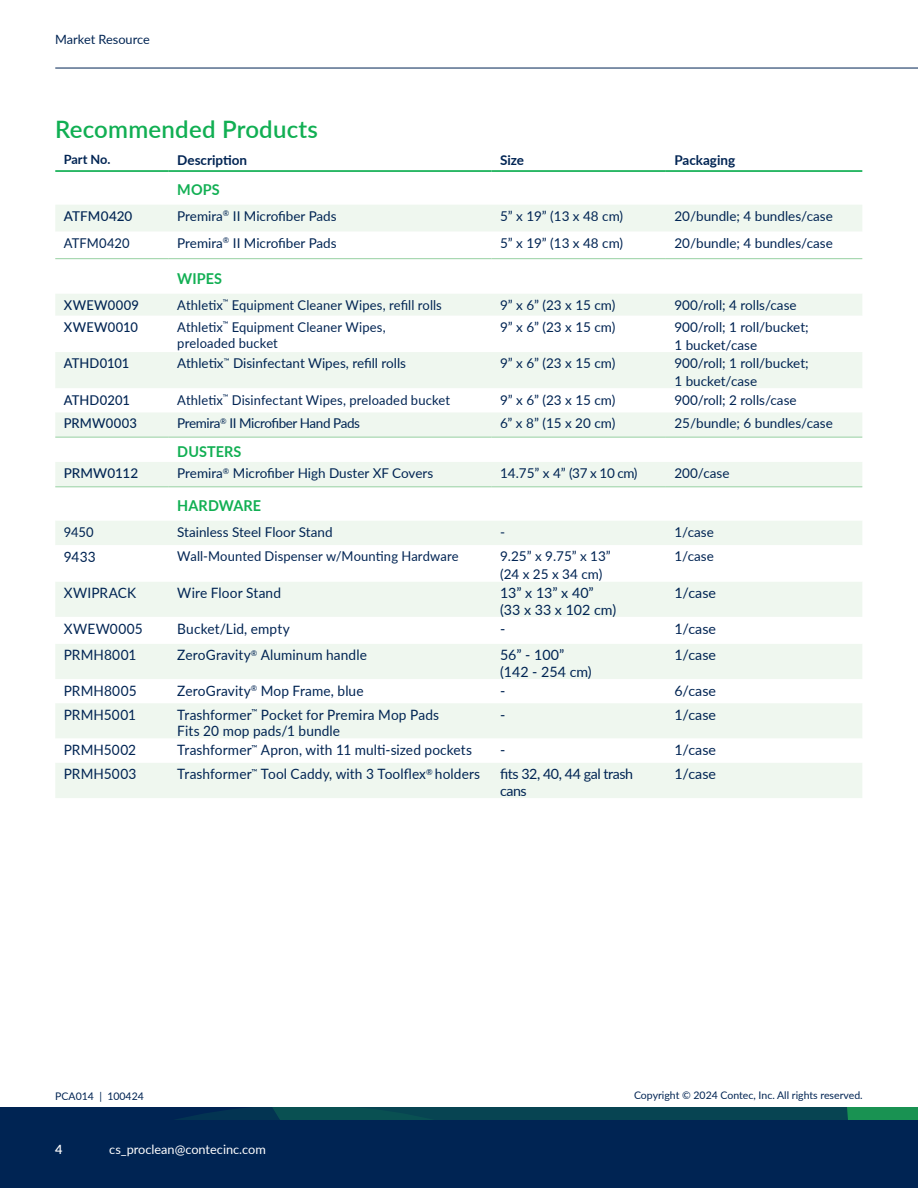
<style>
.page{position:relative;width:918px;height:1188px;background:#fff}
.page>*{position:absolute;margin:0;border:0;box-sizing:border-box;transform-origin:0 0}
.t1{font:600 24px "Lato";letter-spacing:.01em;color:#11af53}
.t2{font:700 15px "Lato";letter-spacing:.005em;color:#11af53;scale:.96 1}
.t3{font:14.25px/16.5px "Lato";letter-spacing:.005em;color:#002453;scale:.96 1}
.t4{font:14.25px/16.5px "Lato";letter-spacing:.005em;color:#002453}
.t5{font:14.25px/16.5px "Lato";letter-spacing:-.03em;color:#002453}
.t6{font:14.25px "Lato";letter-spacing:.03em;color:#002453;scale:.96 1}
.t7{font:13.5px/18px "Lato";color:#002453}
.t8{font:13.5px/16.5px "Lato";color:#002453;scale:.96 1}
.t9{font:500 13.5px "Lato";letter-spacing:.005em;color:#002453;scale:.96 1}
.t10{font:13.5px "Lato";letter-spacing:-.03em;color:#002453}
.t11{font:700 13.5px "Lato";color:#002453}
.t12{font:500 13.5px "Lato";letter-spacing:.005em;color:#002453}
.t13{font:500 13.5px "Lato";letter-spacing:.03em;color:#002453;scale:.96 1}
.t14{font:12.75px "Lato";color:#fff}
.t15{font:12.75px "Lato";color:#002453}
.t16{font:700 12.75px "Lato";letter-spacing:-.01em;color:#002453}
.t17{font:600 12.75px "Lato";color:#fff}
.t18{font:10.5px "Lato";color:#002453}
</style>
<div class="page">
<div style="left:0;top:1120px;width:918px;height:68px;background:#002453"></div>
<svg style="left:0;top:1107px;width:918px;height:13px;background:#064352"></svg>
<hr style="left:55px;top:68px;width:863px;height:1px;background:#002453">
<div style="left:55px;top:205px;width:807px;height:593px;background:#eff7ef"></div>
<svg style="left:55px;top:232px;width:807px;height:531px"></svg>
<hr style="left:55px;top:170px;width:114px;height:2px;background:#11af53">
<hr style="left:169px;top:170px;width:323px;height:2px;background:#11af53">
<hr style="left:492px;top:170px;width:174px;height:2px;background:#11af53">
<hr style="left:666px;top:170px;width:196px;height:2px;background:#11af53">
<hr style="left:55px;top:258px;width:114px;height:1px;background:#96d0a1">
<hr style="left:169px;top:258px;width:323px;height:1px;background:#96d0a1">
<hr style="left:492px;top:258px;width:174px;height:1px;background:#96d0a1">
<hr style="left:666px;top:258px;width:196px;height:1px;background:#96d0a1">
<hr style="left:55px;top:437px;width:114px;height:1px;background:#96d0a1">
<hr style="left:169px;top:437px;width:323px;height:1px;background:#96d0a1">
<hr style="left:492px;top:437px;width:174px;height:1px;background:#96d0a1">
<hr style="left:666px;top:437px;width:196px;height:1px;background:#96d0a1">
<hr style="left:55px;top:486px;width:114px;height:1px;background:#96d0a1">
<hr style="left:169px;top:486px;width:323px;height:1px;background:#96d0a1">
<hr style="left:492px;top:486px;width:174px;height:1px;background:#96d0a1">
<hr style="left:666px;top:486px;width:196px;height:1px;background:#96d0a1">
<p class="t15" style="left:55px;top:31px;width:96px">Market Resource</p>
<h1 class="t1" style="left:55px;top:112px;width:264px">Recommended Products</h1>
<p class="t16" style="left:64px;top:150px;width:48px">Part No.</p>
<p class="t11" style="left:177px;top:150px;width:71px">Description</p>
<p class="t11" style="left:500px;top:150px;width:26px">Size</p>
<p class="t11" style="left:674px;top:150px;width:62px">Packaging</p>
<p class="t2" style="left:177px;top:179px;width:46px">MOPS</p>
<p class="t12" style="left:64px;top:206px;width:70px">ATFM0420</p>
<p class="t7" style="left:177px;top:206px;width:161px">Premira<sup>®</sup> II Microfiber Pads</p>
<p class="t7" style="left:500px;top:206px;width:125px">5” x 19” (13 x 48 cm)</p>
<p class="t7" style="left:674px;top:206px;width:160px">20/bundle; 4 bundles/case</p>
<p class="t8" style="left:64px;top:234px;width:70px">ATFM0420</p>
<p class="t7" style="left:177px;top:233px;width:161px">Premira<sup>®</sup> II Microfiber Pads</p>
<p class="t7" style="left:500px;top:233px;width:125px">5” x 19” (13 x 48 cm)</p>
<p class="t7" style="left:674px;top:233px;width:160px">20/bundle; 4 bundles/case</p>
<p class="t2" style="left:177px;top:267px;width:48px">WIPES</p>
<p class="t13" style="left:64px;top:295px;width:80px">XWEW0009</p>
<p class="t8" style="left:177px;top:296px;width:277px">Athletix<sup>™</sup> Equipment Cleaner Wipes, refill rolls</p>
<p class="t7" style="left:500px;top:295px;width:117px">9” x 6” (23 x 15 cm)</p>
<p class="t7" style="left:674px;top:295px;width:124px">900/roll; 4 rolls/case</p>
<p class="t9" style="left:64px;top:317px;width:79px">XWEW0010</p>
<p class="t8" style="left:177px;top:318px;width:219px">Athletix<sup>™</sup> Equipment Cleaner Wipes, preloaded bucket</p>
<p class="t7" style="left:500px;top:317px;width:117px">9” x 6” (23 x 15 cm)</p>
<p class="t7" style="left:674px;top:317px;width:136px">900/roll; 1 roll/bucket;<br>1 bucket/case</p>
<p class="t9" style="left:64px;top:354px;width:70px">ATHD0101</p>
<p class="t7" style="left:177px;top:354px;width:230px">Athletix<sup>™</sup> Disinfectant Wipes, refill rolls</p>
<p class="t7" style="left:500px;top:354px;width:117px">9” x 6” (23 x 15 cm)</p>
<p class="t7" style="left:674px;top:354px;width:136px">900/roll; 1 roll/bucket;<br>1 bucket/case</p>
<p class="t9" style="left:64px;top:390px;width:70px">ATHD0201</p>
<p class="t8" style="left:177px;top:391px;width:286px">Athletix<sup>™</sup> Disinfectant Wipes, preloaded bucket</p>
<p class="t7" style="left:500px;top:390px;width:117px">9” x 6” (23 x 15 cm)</p>
<p class="t7" style="left:674px;top:390px;width:124px">900/roll; 2 rolls/case</p>
<p class="t9" style="left:64px;top:414px;width:78px">PRMW0003</p>
<p class="t10" style="left:177px;top:414px;width:184px">Premira<sup>®</sup> II Microfiber Hand Pads</p>
<p class="t7" style="left:500px;top:414px;width:117px">6” x 8” (15 x 20 cm)</p>
<p class="t7" style="left:674px;top:414px;width:160px">25/bundle; 6 bundles/case</p>
<p class="t2" style="left:177px;top:441px;width:68px">DUSTERS</p>
<p class="t12" style="left:64px;top:464px;width:76px">PRMW0112</p>
<p class="t7" style="left:177px;top:464px;width:257px">Premira<sup>®</sup> Microfiber High Duster XF Covers</p>
<p class="t7" style="left:500px;top:464px;width:139px">14.75” x 4” (37 x 10 cm)</p>
<p class="t7" style="left:674px;top:464px;width:57px">200/case</p>
<p class="t2" style="left:177px;top:495px;width:89px">HARDWARE</p>
<p class="t8" style="left:64px;top:523px;width:33px">9450</p>
<p class="t7" style="left:177px;top:522px;width:157px">Stainless Steel Floor Stand</p>
<p class="t7" style="left:500px;top:522px;width:7px">-</p>
<p class="t7" style="left:674px;top:522px;width:41px">1/case</p>
<p class="t3" style="left:64px;top:548px;width:35px">9433</p>
<p class="t8" style="left:177px;top:548px;width:295px">Wall-Mounted Dispenser w/Mounting Hardware</p>
<p class="t7" style="left:500px;top:547px;width:112px">9.25” x 9.75” x 13” (24 x 25 x 34 cm)</p>
<p class="t7" style="left:674px;top:547px;width:41px">1/case</p>
<p class="t3" style="left:64px;top:584px;width:77px">XWIPRACK</p>
<p class="t3" style="left:177px;top:584px;width:110px">Wire Floor Stand</p>
<p class="t4" style="left:500px;top:584px;width:118px">13” x 13” x 40” (33 x 33 x 102 cm)</p>
<p class="t4" style="left:674px;top:584px;width:43px">1/case</p>
<p class="t6" style="left:64px;top:618px;width:84px">XWEW0005</p>
<p class="t3" style="left:177px;top:620px;width:119px">Bucket/Lid, empty</p>
<p class="t4" style="left:500px;top:620px;width:7px">-</p>
<p class="t4" style="left:674px;top:620px;width:43px">1/case</p>
<p class="t3" style="left:64px;top:646px;width:77px">PRMH8001</p>
<p class="t3" style="left:177px;top:646px;width:199px">ZeroGravity<sup>®</sup> Aluminum handle</p>
<p class="t4" style="left:500px;top:646px;width:93px">56” - 100” (142 - 254 cm)</p>
<p class="t4" style="left:674px;top:646px;width:43px">1/case</p>
<p class="t3" style="left:64px;top:682px;width:77px">PRMH8005</p>
<p class="t3" style="left:177px;top:682px;width:196px">ZeroGravity<sup>®</sup> Mop Frame, blue</p>
<p class="t4" style="left:500px;top:682px;width:7px">-</p>
<p class="t4" style="left:674px;top:682px;width:43px">6/case</p>
<p class="t3" style="left:64px;top:706px;width:77px">PRMH5001</p>
<p class="t3" style="left:177px;top:706px;width:274px">Trashformer<sup>™</sup> Pocket for Premira Mop Pads<br>Fits 20 mop pads/1 bundle</p>
<p class="t4" style="left:500px;top:706px;width:7px">-</p>
<p class="t4" style="left:674px;top:706px;width:43px">1/case</p>
<p class="t3" style="left:64px;top:741px;width:77px">PRMH5002</p>
<p class="t3" style="left:177px;top:741px;width:309px">Trashformer<sup>™</sup> Apron, with 11 multi-sized pockets</p>
<p class="t4" style="left:500px;top:741px;width:7px">-</p>
<p class="t4" style="left:674px;top:741px;width:43px">1/case</p>
<p class="t3" style="left:64px;top:765px;width:77px">PRMH5003</p>
<p class="t3" style="left:177px;top:765px;width:317px">Trashformer<sup>™</sup> Tool Caddy, with 3 Toolflex<sup>®</sup> holders</p>
<p class="t5" style="left:500px;top:765px;width:135px">fits 32, 40, 44 gal trash cans</p>
<p class="t4" style="left:674px;top:765px;width:43px">1/case</p>
<p class="t18" style="left:55px;top:1088px;width:90px">PCA014 | 100424</p>
<p class="t18" style="left:634px;top:1088px;width:230px">Copyright © 2024 Contec, Inc. All rights reserved.</p>
<p class="t17" style="left:55px;top:1140px;width:9px">4</p>
<p class="t14" style="left:109px;top:1140px;width:158px">cs_proclean@contecinc.com</p>
</div>
